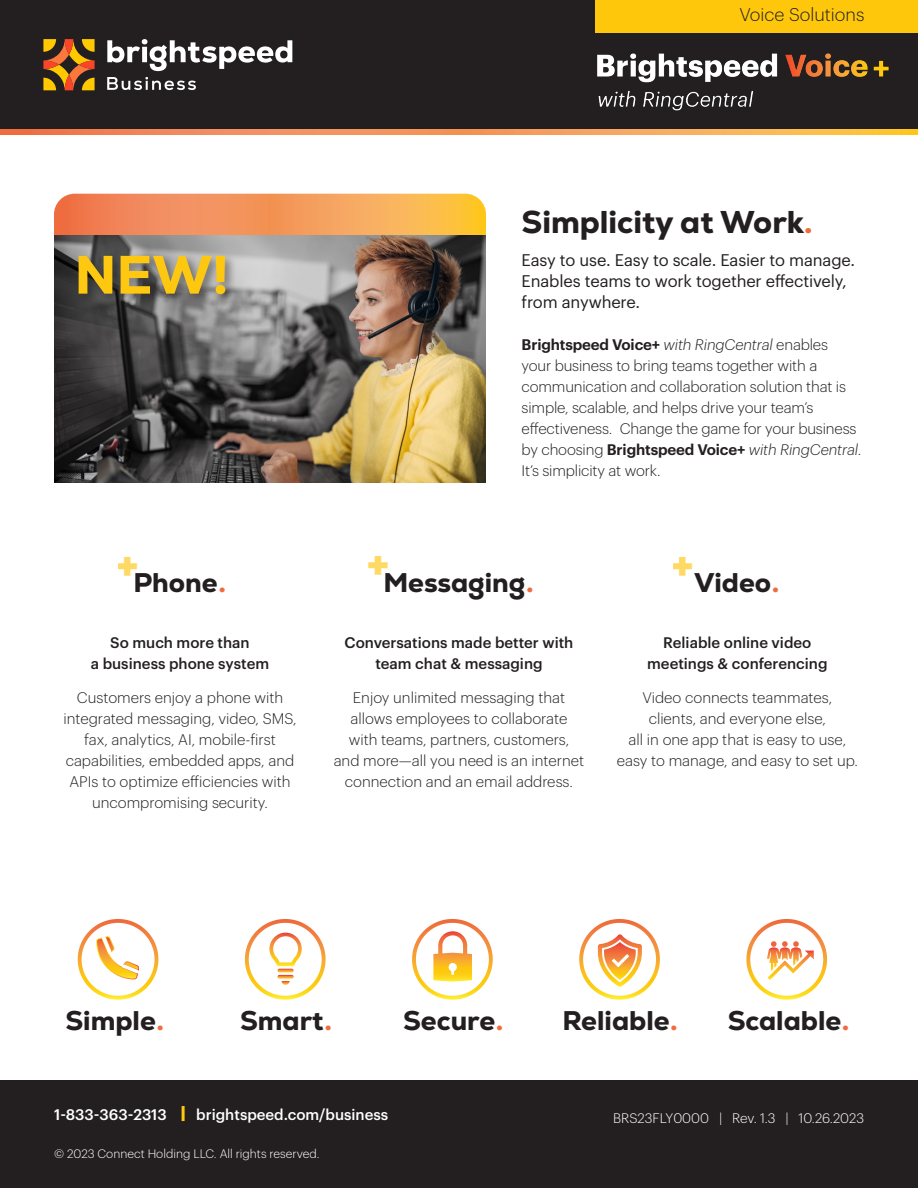
<style>
.page{position:relative;width:918px;height:1188px;background:#fff}
.page>*{position:absolute;margin:0;border:0;box-sizing:border-box;transform-origin:0 0}
.t1{font:800 54px "Nexa";color:#fec710}
.t2{font:800 45px "Nexa";color:#fec710}
.t3{font:800 31.5px "Nexa";color:#231f20}
.t4{font:800 27px "Nexa";color:#231f20}
.t5{font:300 18px "Graphik";color:#231f20}
.t6{font:16.5px/21px "Graphik";letter-spacing:-.01em;color:#231f20}
.t7{font:300 15px/21px "Graphik";color:#231f20;text-align:center}
.t8{font:500 15px/21px "Graphik";color:#231f20;text-align:center}
.t9{font:500 15px "Graphik";color:#fff}
.t10{font:300 13.5px "Graphik";color:#fff}
.t11{font:300 12px "Graphik";color:#fff}
.s1{color:#ee6c3d}
.s2{font-weight:600}
.s3{font-style:italic}
.s4{font-weight:700;font-size:36px;color:#ee6c3d}
</style>
<div class="page">
<div style="left:0;top:0;width:918px;height:135px;background:#231f20"></div>
<div style="left:0;top:1080px;width:918px;height:108px;background:#231f20"></div>
<hr style="left:182px;top:1106px;width:3px;height:15px;background:#fec70c">
<div style="left:595px;top:0;width:323px;height:32px;background:#fec70c"></div>
<svg style="left:0;top:129px;width:918px;height:6px;background:#f49b55"></svg>
<svg style="left:43px;top:39px;width:52px;height:51px"></svg>
<svg style="left:107px;top:39px;width:185px;height:32px"></svg>
<svg style="left:107px;top:77px;width:89px;height:13px"></svg>
<img style="left:597px;top:53px;width:292px;height:58px">
<svg style="left:54px;top:194px;width:432px;height:41px;background:#f49c57"></svg>
<svg style="left:581px;top:921px;width:77px;height:77px"></svg>
<div style="left:579px;top:919px;width:81px;height:81px;border:4px solid #fff;border-radius:50%"></div>
<svg style="left:598px;top:934px;width:44px;height:53px"></svg>
<div style="left:746px;top:919px;width:81px;height:81px;border:4px solid #fff;border-radius:50%"></div>
<svg style="left:767px;top:941px;width:47px;height:39px"></svg>
<svg style="left:414px;top:921px;width:77px;height:77px"></svg>
<div style="left:412px;top:919px;width:81px;height:81px;border:4px solid #fff;border-radius:50%"></div>
<svg style="left:433px;top:931px;width:39px;height:51px"></svg>
<div style="left:78px;top:919px;width:80px;height:81px;border:4px solid #fff;border-radius:50%"></div>
<svg style="left:97px;top:937px;width:42px;height:42px"></svg>
<div style="left:245px;top:919px;width:81px;height:81px;border:4px solid #fff;border-radius:50%"></div>
<svg style="left:278px;top:969px;width:16px;height:3px"></svg>
<svg style="left:278px;top:975px;width:16px;height:4px"></svg>
<svg style="left:282px;top:981px;width:8px;height:4px"></svg>
<svg style="left:269px;top:933px;width:33px;height:33px"></svg>
<img style="left:54px;top:235px;width:432px;height:248px">
<div style="left:75px;top:252px;width:162px;height:54px;background:#231f20;opacity:.49"></div>
<p class="t5" style="left:740px;top:2px;width:126px">Voice Solutions</p>
<p class="t3" style="left:522px;top:202px;width:292px">Simplicity at Work<span class="s1">.</span></p>
<p class="t1" style="left:75px;top:240px;width:156px">NEW!</p>
<p class="t6" style="left:522px;top:248px;width:335px">Easy to use. Easy to scale. Easier to manage.<br>Enables teams to work together effectively, from anywhere.</p>
<p class="t7" style="left:522px;top:333px;width:341px;text-align:left"><span class="s2">Brightspeed Voice+</span> <span class="s3">with RingCentral</span> enables your business to bring teams together with a communication and collaboration solution that is simple, scalable, and helps drive your team’s effectiveness. Change the game for your business by choosing <span class="s2">Brightspeed Voice+</span> <span class="s3">with RingCentral</span>.</p>
<p class="t7" style="left:522px;top:459px;width:140px">It’s simplicity at work.</p>
<p class="t4" style="left:116px;top:565px;width:112px"><sup>+</sup>Phone<span class="s4">.</span></p>
<p class="t8" style="left:91px;top:630px;width:180px">So much more than<br>a business phone system</p>
<p class="t7" style="left:63px;top:686px;width:235px">Customers enjoy a phone with integrated messaging, video, SMS, fax, analytics, AI, mobile-first capabilities, embedded apps, and<br>APIs to optimize efficiencies with uncompromising security.</p>
<h2 class="t2" style="left:365px;top:536px;width:26px">+</h2>
<h2 class="t2" style="left:671px;top:536px;width:26px">+</h2>
<p class="t4" style="left:384px;top:565px;width:152px">Messaging<span class="s4">.</span></p>
<p class="t8" style="left:345px;top:630px;width:230px">Conversations made better with team chat &amp; messaging</p>
<p class="t7" style="left:334px;top:686px;width:252px">Enjoy unlimited messaging that allows employees to collaborate<br>with teams, partners, customers,<br>and more—all you need is an internet connection and an email address.</p>
<p class="t4" style="left:695px;top:565px;width:87px">Video<span class="s4">.</span></p>
<p class="t8" style="left:647px;top:630px;width:182px">Reliable online video meetings &amp; conferencing</p>
<p class="t7" style="left:617px;top:686px;width:243px">Video connects teammates,<br>clients, and everyone else,<br>all in one app that is easy to use, easy to manage, and easy to set up.</p>
<p class="t4" style="left:66px;top:1003px;width:101px">Simple<span class="s4">.</span></p>
<p class="t4" style="left:240px;top:1003px;width:94px">Smart<span class="s4">.</span></p>
<p class="t4" style="left:403px;top:1003px;width:103px">Secure<span class="s4">.</span></p>
<p class="t4" style="left:562px;top:1003px;width:118px">Reliable<span class="s4">.</span></p>
<p class="t4" style="left:728px;top:1003px;width:124px">Scalable<span class="s4">.</span></p>
<p class="t9" style="left:54px;top:1103px;width:114px">1-833-363-2313</p>
<p class="t9" style="left:196px;top:1103px;width:194px">brightspeed.com/business</p>
<p class="t11" style="left:54px;top:1145px;width:267px">© 2023 Connect Holding LLC. All rights reserved.</p>
<p class="t10" style="left:613px;top:1108px;width:252px">BRS23FLY0000 | Rev. 1.3 | 10.26.2023</p>
</div>
